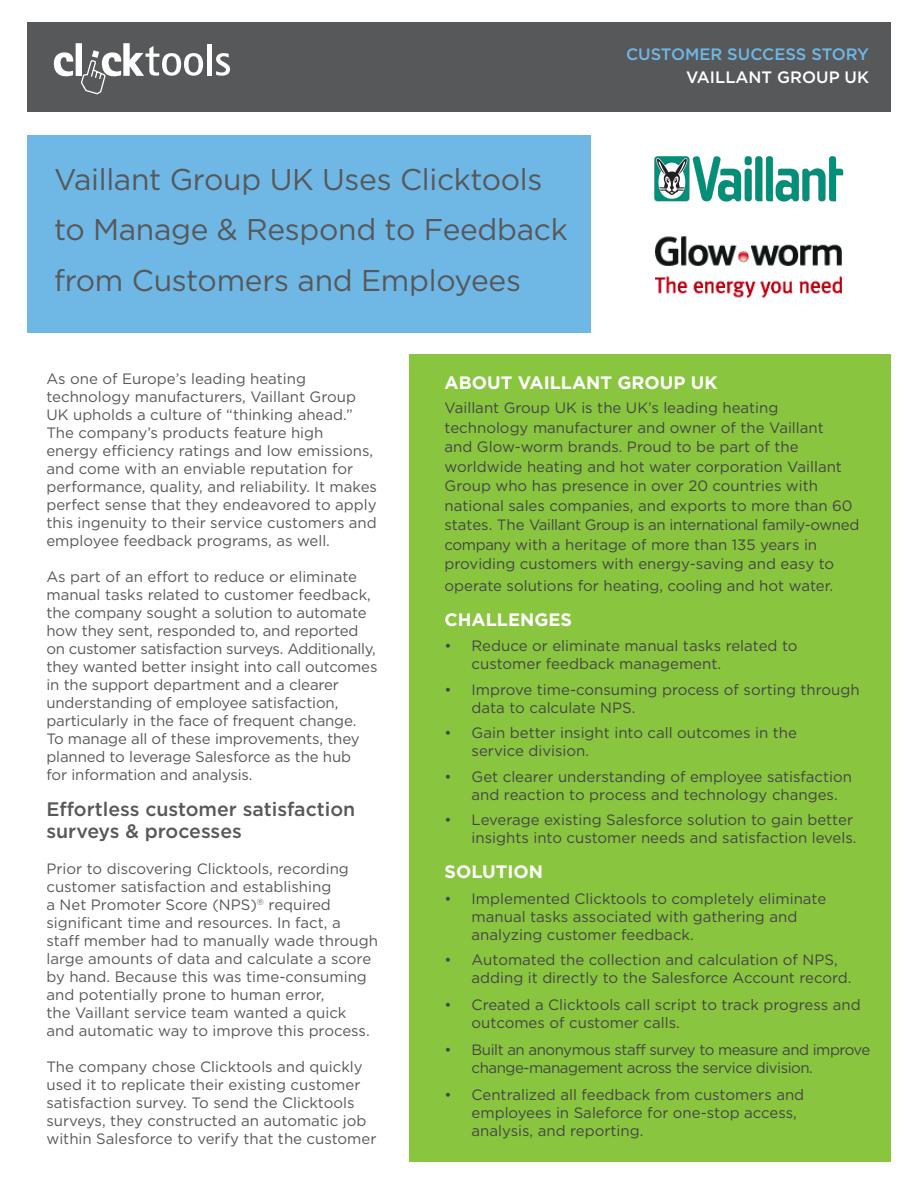
<style>
.page{position:relative;width:918px;height:1188px;background:#fff}
.page>*{position:absolute;margin:0;border:0;box-sizing:border-box;transform-origin:0 0}
.t1{font:30px/50.6px "Gotham";letter-spacing:-.01em;color:#57585a}
.t2{font:500 19.5px/22.5px "Gotham HTF";color:#57585a}
.t3{font:700 18px "Gotham HTF";color:#fff}
.t4{font:500 16.5px/22.5px "Gotham";color:#6fb8e6;text-align:right}
.t5{font:15px/18px "Gotham HTF";color:#57585a}
.t6{font:15px/18px "Gotham HTF";color:#434545}
.t7{font:15px/18px "Gotham HTF";letter-spacing:-.03em;color:#434545}
.s1{color:#fff}
</style>
<div class="page">
<div style="left:27px;top:22px;width:864px;height:90px;background:#57585a"></div>
<svg style="left:53px;top:52px;width:21px;height:25px"></svg>
<div style="left:76px;top:44px;width:5px;height:31px;background:#fff"></div>
<div style="left:76px;top:43px;width:6px;height:33px;border:1px solid #fff"></div>
<hr style="left:207px;top:44px;width:4px;height:31px;background:#fff">
<svg style="left:216px;top:53px;width:14px;height:23px"></svg>
<svg style="left:80px;top:43px;width:123px;height:52px"></svg>
<div style="left:409px;top:354px;width:482px;height:808px;background:#8ac540"></div>
<div style="left:27px;top:135px;width:564px;height:198px;background:#6fb8e6"></div>
<img style="left:654px;top:156px;width:190px;height:46px">
<img style="left:655px;top:236px;width:186px;height:62px">
<p class="t1" style="left:54px;top:153px;width:515px">Vaillant Group UK Uses Clicktools to Manage &amp; Respond to Feedback from Customers and Employees</p>
<p class="t4" style="left:626px;top:43px;width:245px">CUSTOMER SUCCESS STORY<br><span class="s1">VAILLANT GROUP UK</span></p>
<p class="t5" style="left:46px;top:369px;width:332px">As one of Europe’s leading heating technology manufacturers, Vaillant Group UK upholds a culture of “thinking ahead.” The company’s products feature high energy efficiency ratings and low emissions, and come with an enviable reputation for performance, quality, and reliability. It makes perfect sense that they endeavored to apply this ingenuity to their service customers and employee feedback programs, as well.</p>
<p class="t5" style="left:46px;top:567px;width:333px">As part of an effort to reduce or eliminate manual tasks related to customer feedback, the company sought a solution to automate how they sent, responded to, and reported on customer satisfaction surveys. Additionally, they wanted better insight into call outcomes in the support department and a clearer understanding of employee satisfaction, particularly in the face of frequent change.<br>To manage all of these improvements, they planned to leverage Salesforce as the hub<br>for information and analysis.</p>
<p class="t2" style="left:46px;top:797px;width:310px">Effortless customer satisfaction surveys &amp; processes</p>
<p class="t5" style="left:46px;top:859px;width:333px">Prior to discovering Clicktools, recording customer satisfaction and establishing<br>a Net Promoter Score (NPS)<sup>®</sup> required significant time and resources. In fact, a<br>staff member had to manually wade through large amounts of data and calculate a score by hand. Because this was time-consuming and potentially prone to human error,<br>the Vaillant service team wanted a quick and automatic way to improve this process.</p>
<p class="t5" style="left:46px;top:1057px;width:332px">The company chose Clicktools and quickly used it to replicate their existing customer satisfaction survey. To send the Clicktools surveys, they constructed an automatic job within Salesforce to verify that the customer</p>
<p class="t3" style="left:445px;top:372px;width:275px">ABOUT VAILLANT GROUP UK</p>
<p class="t6" style="left:445px;top:398px;width:416px;line-height:19.5px">Vaillant Group UK is the UK’s leading heating technology manufacturer and owner of the Vaillant<br>and Glow-worm brands. Proud to be part of the worldwide heating and hot water corporation Vaillant Group who has presence in over 20 countries with national sales companies, and exports to more than 60 states. The Vaillant Group is an international family-owned company with a heritage of more than 135 years in providing customers with energy-saving and easy to</p>
<p class="t6" style="left:445px;top:576px;width:390px">operate solutions for heating, cooling and hot water.</p>
<p class="t3" style="left:445px;top:609px;width:129px">CHALLENGES</p>
<p class="t6" style="left:472px;top:637px;width:327px;text-indent:-27px">• Reduce or eliminate manual tasks related to customer feedback management.</p>
<p class="t6" style="left:472px;top:680px;width:390px;text-indent:-27px">• Improve time-consuming process of sorting through data to calculate NPS.</p>
<p class="t6" style="left:472px;top:724px;width:327px;text-indent:-27px">• Gain better insight into call outcomes in the service division.</p>
<p class="t6" style="left:472px;top:767px;width:382px;text-indent:-27px">• Get clearer understanding of employee satisfaction and reaction to process and technology changes.</p>
<p class="t6" style="left:445px;top:811px;width:414px;text-align:right">• Leverage existing Salesforce solution to gain better insights into customer needs and satisfaction levels.</p>
<p class="t3" style="left:445px;top:862px;width:100px">SOLUTION</p>
<p class="t6" style="left:472px;top:889px;width:356px;text-indent:-27px">• Implemented Clicktools to completely eliminate manual tasks associated with gathering and analyzing customer feedback.</p>
<p class="t6" style="left:472px;top:951px;width:381px;text-indent:-27px">• Automated the collection and calculation of NPS, adding it directly to the Salesforce Account record.</p>
<p class="t6" style="left:472px;top:996px;width:391px;text-indent:-27px">• Created a Clicktools call script to track progress and outcomes of customer calls.</p>
<p class="t7" style="left:472px;top:1041px;width:400px;text-indent:-27px">• Built an anonymous staff survey to measure and improve change-management across the service division.</p>
<p class="t6" style="left:472px;top:1086px;width:334px;text-indent:-27px">• Centralized all feedback from customers and employees in Saleforce for one-stop access, analysis, and reporting.</p>
</div>
